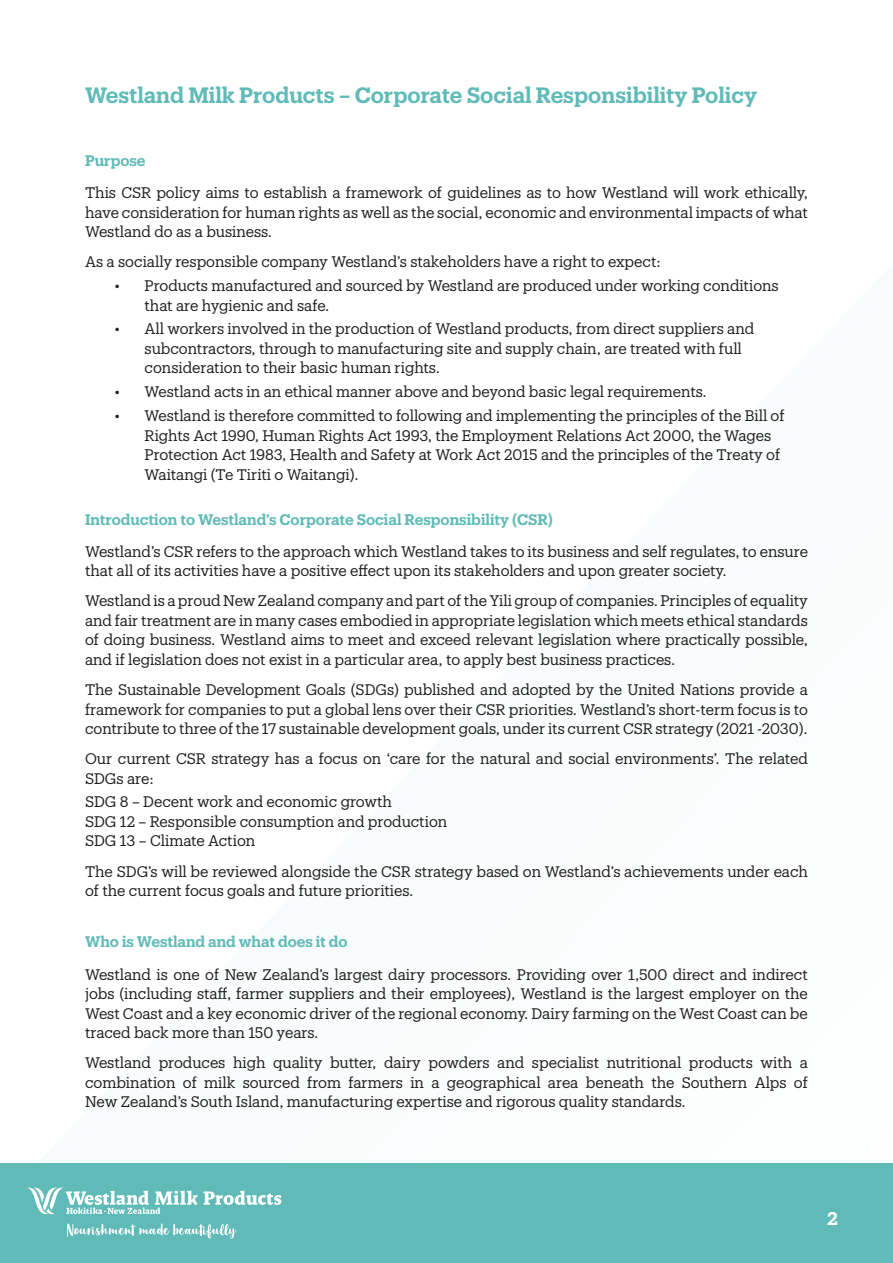
<style>
.page{position:relative;width:893px;height:1263px;background:#fff}
.page>*{position:absolute;margin:0;border:0;box-sizing:border-box;transform-origin:0 0}
.t1{font:600 21.75px "Produkt";color:#60bbb8}
.t2{font:600 18px "Produkt";color:#fff}
.Body_Text{font:15px/19.5px "Produkt";letter-spacing:-.005em;color:#231f20;text-align:justify}
.Body_-_small_space_a{font:15px/19.5px "Produkt";color:#231f20}
.Heading_2{font:600 15px "Produkt";color:#60bbb8}
.Body-no_space_after{font:15px "Produkt";color:#231f20}
</style>
<div class="page">
<div style="left:0;top:1163px;width:893px;height:100px;background:#60bbb8"></div>
<svg style="left:27px;top:1187px;width:254px;height:28px"></svg>
<svg style="left:67px;top:1223px;width:170px;height:15px"></svg>
<h1 class="t1" style="left:85px;top:80px;width:674px">Westland Milk Products – Corporate Social Responsibility Policy</h1>
<p class="Heading_2" style="left:85px;top:150px;width:62px">Purpose</p>
<p class="Body_Text" style="left:85px;top:182px;width:724px">This CSR policy aims to establish a framework of guidelines as to how Westland will work ethically, have consideration for human rights as well as the social, economic and environmental impacts of what Westland do as a business.</p>
<p class="Body_-_small_space_a" style="left:85px;top:252px;width:577px">As a socially responsible company Westland’s stakeholders have a right to expect:</p>
<p class="Body_Text" style="left:145px;top:275px;width:636px;text-indent:-30px">• Products manufactured and sourced by Westland are produced under working conditions that are hygienic and safe.</p>
<p class="Body_Text" style="left:145px;top:319px;width:611px;text-align:left;text-indent:-30px">• All workers involved in the production of Westland products, from direct suppliers and subcontractors, through to manufacturing site and supply chain, are treated with full consideration to their basic human rights.</p>
<p class="Body_Text" style="left:115px;top:381px;width:593px">• Westland acts in an ethical manner above and beyond basic legal requirements.</p>
<p class="Body_Text" style="left:145px;top:405px;width:642px;text-align:left;text-indent:-30px">• Westland is therefore committed to following and implementing the principles of the Bill of Rights Act 1990, Human Rights Act 1993, the Employment Relations Act 2000, the Wages Protection Act 1983, Health and Safety at Work Act 2015 and the principles of the Treaty of Waitangi (Te Tiriti o Waitangi).</p>
<p class="Heading_2" style="left:85px;top:508px;width:470px">Introduction to Westland’s Corporate Social Responsibility (CSR)</p>
<p class="Body_Text" style="left:85px;top:541px;width:724px">Westland’s CSR refers to the approach which Westland takes to its business and self regulates, to ensure that all of its activities have a positive effect upon its stakeholders and upon greater society.</p>
<p class="Body_Text" style="left:85px;top:590px;width:724px">Westland is a proud New Zealand company and part of the Yili group of companies. Principles of equality and fair treatment are in many cases embodied in appropriate legislation which meets ethical standards of doing business. Westland aims to meet and exceed relevant legislation where practically possible, and if legislation does not exist in a particular area, to apply best business practices.</p>
<p class="Body_Text" style="left:85px;top:679px;width:724px">The Sustainable Development Goals (SDGs) published and adopted by the United Nations provide a framework for companies to put a global lens over their CSR priorities. Westland’s short-term focus is to contribute to three of the 17 sustainable development goals, under its current CSR strategy (2021 -2030).</p>
<p class="Body_-_small_space_a" style="left:85px;top:748px;width:724px">Our current CSR strategy has a focus on ‘care for the natural and social environments’. The related<br>SDGs are:</p>
<p class="Body-no_space_after" style="left:85px;top:792px;width:308px">SDG 8 – Decent work and economic growth</p>
<p class="Body-no_space_after" style="left:85px;top:811px;width:364px">SDG 12 – Responsible consumption and production</p>
<p class="Body_Text" style="left:85px;top:830px;width:172px">SDG 13 – Climate Action</p>
<p class="Body_Text" style="left:85px;top:861px;width:724px">The SDG’s will be reviewed alongside the CSR strategy based on Westland’s achievements under each of the current focus goals and future priorities.</p>
<p class="Heading_2" style="left:85px;top:931px;width:264px">Who is Westland and what does it do</p>
<p class="Body_Text" style="left:85px;top:964px;width:724px">Westland is one of New Zealand’s largest dairy processors. Providing over 1,500 direct and indirect jobs (including staff, farmer suppliers and their employees), Westland is the largest employer on the West Coast and a key economic driver of the regional economy. Dairy farming on the West Coast can be traced back more than 150 years.</p>
<p class="Body_Text" style="left:85px;top:1052px;width:724px">Westland produces high quality butter, dairy powders and specialist nutritional products with a combination of milk sourced from farmers in a geographical area beneath the Southern Alps of New Zealand’s South Island, manufacturing expertise and rigorous quality standards.</p>
<p class="t2" style="left:827px;top:1205px;width:12px">2</p>
</div>
